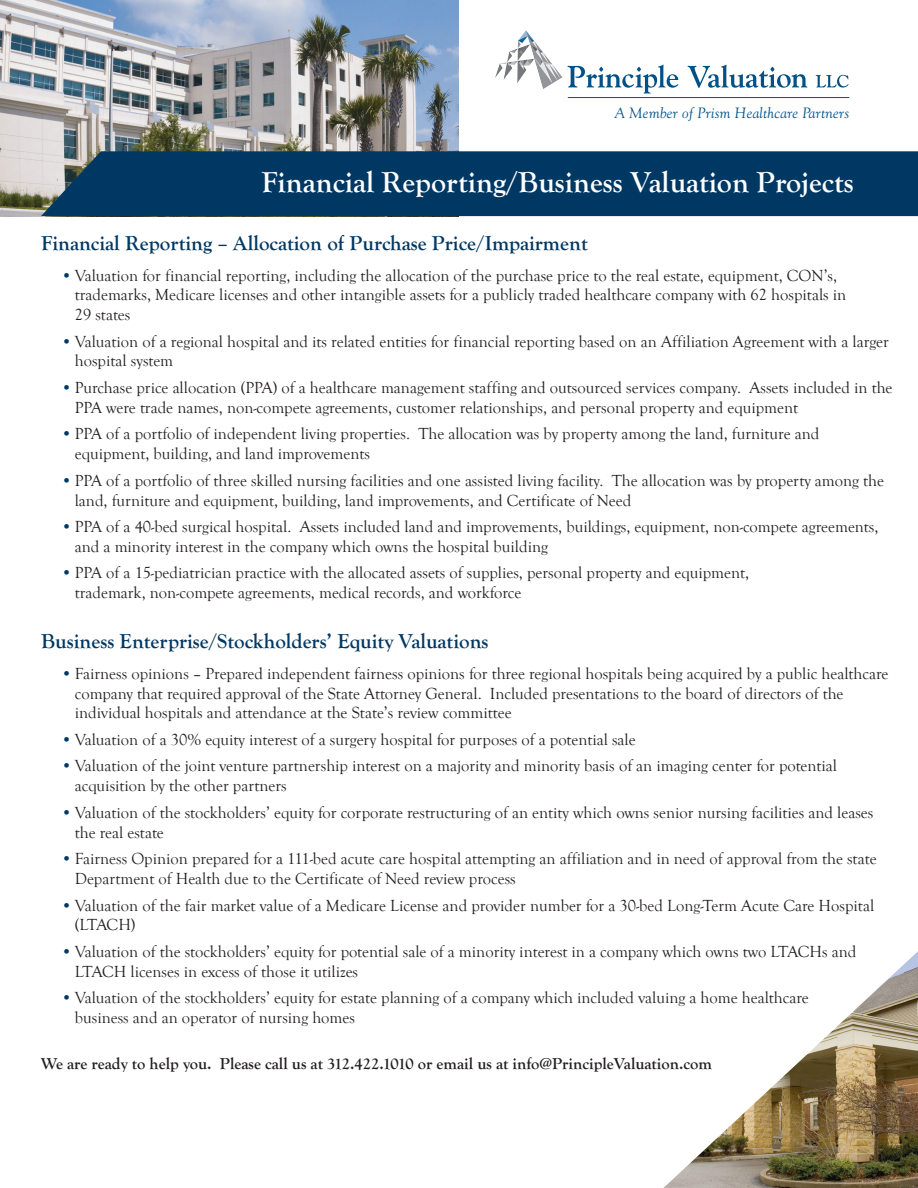
<style>
.page{position:relative;width:918px;height:1188px;background:#fff}
.page>*{position:absolute;margin:0;border:0;box-sizing:border-box;transform-origin:0 0}
.t1{font:700 30px "Goudy Old Style T";color:#fff}
.Sub_Titles{font:700 21px "Goudy Old Style T";color:#003864}
.t2{font:16.5px/19.8px "Goudy Old Style T";color:#231f20}
.Call_to_action_botto{font:700 16.5px "Goudy Old Style T";color:#231f20}
.t3{font:italic 14.85px "Goudy";letter-spacing:.02em;color:#005187}
.s1{color:#003864}
</style>
<div class="page">
<img style="left:0;top:0;width:459px;height:216px">
<div style="left:41px;top:151px;width:877px;height:65px;background:#003864"></div>
<img style="left:663px;top:951px;width:255px;height:237px">
<svg style="left:688px;top:65px;width:119px;height:23px"></svg>
<svg style="left:816px;top:75px;width:33px;height:13px"></svg>
<hr style="left:568px;top:97px;width:281px;height:1px;background:#005187">
<svg style="left:495px;top:30px;width:183px;height:64px"></svg>
<p class="t3" style="left:615px;top:104px;width:236px">A Member of Prism Healthcare Partners</p>
<p class="t1" style="left:261px;top:165px;width:594px">Financial Reporting/Business Valuation Projects</p>
<p class="Sub_Titles" style="left:41px;top:231px;width:548px">Financial Reporting – Allocation of Purchase Price/Impairment</p>
<p class="t2" style="left:75px;top:266px;width:773px;text-indent:-14px"><span class="s1">•</span>Valuation for financial reporting, including the allocation of the purchase price to the real estate, equipment, CON’s, trademarks, Medicare licenses and other intangible assets for a publicly traded healthcare company with 62 hospitals in<br>29 states</p>
<p class="t2" style="left:75px;top:332px;width:816px;text-indent:-14px"><span class="s1">•</span>Valuation of a regional hospital and its related entities for financial reporting based on an Affiliation Agreement with a larger hospital system</p>
<p class="t2" style="left:75px;top:378px;width:819px;text-indent:-14px"><span class="s1">•</span>Purchase price allocation (PPA) of a healthcare management staffing and outsourced services company. Assets included in the<br>PPA were trade names, non-compete agreements, customer relationships, and personal property and equipment</p>
<p class="t2" style="left:75px;top:424px;width:746px;text-indent:-14px"><span class="s1">•</span>PPA of a portfolio of independent living properties. The allocation was by property among the land, furniture and equipment, building, and land improvements</p>
<p class="t2" style="left:75px;top:471px;width:811px;text-indent:-14px"><span class="s1">•</span>PPA of a portfolio of three skilled nursing facilities and one assisted living facility. The allocation was by property among the land, furniture and equipment, building, land improvements, and Certificate of Need</p>
<p class="t2" style="left:75px;top:517px;width:805px;text-indent:-14px"><span class="s1">•</span>PPA of a 40-bed surgical hospital. Assets included land and improvements, buildings, equipment, non-compete agreements, and a minority interest in the company which owns the hospital building</p>
<p class="t2" style="left:75px;top:563px;width:676px;text-indent:-14px"><span class="s1">•</span>PPA of a 15-pediatrician practice with the allocated assets of supplies, personal property and equipment, trademark, non-compete agreements, medical records, and workforce</p>
<p class="Sub_Titles" style="left:41px;top:629px;width:449px">Business Enterprise/Stockholders’ Equity Valuations</p>
<p class="t2" style="left:75px;top:664px;width:815px;text-indent:-14px"><span class="s1">•</span>Fairness opinions – Prepared independent fairness opinions for three regional hospitals being acquired by a public healthcare company that required approval of the State Attorney General. Included presentations to the board of directors of the individual hospitals and attendance at the State’s review committee</p>
<p class="t2" style="left:61px;top:730px;width:576px"><span class="s1">•</span>Valuation of a 30% equity interest of a surgery hospital for purposes of a potential sale</p>
<p class="t2" style="left:75px;top:757px;width:764px;text-indent:-14px"><span class="s1">•</span>Valuation of the joint venture partnership interest on a majority and minority basis of an imaging center for potential acquisition by the other partners</p>
<p class="t2" style="left:75px;top:803px;width:800px;text-indent:-14px"><span class="s1">•</span>Valuation of the stockholders’ equity for corporate restructuring of an entity which owns senior nursing facilities and leases the real estate</p>
<p class="t2" style="left:75px;top:849px;width:803px;text-indent:-14px"><span class="s1">•</span>Fairness Opinion prepared for a 111-bed acute care hospital attempting an affiliation and in need of approval from the state<br>Department of Health due to the Certificate of Need review process</p>
<p class="t2" style="left:75px;top:896px;width:801px;text-indent:-14px"><span class="s1">•</span>Valuation of the fair market value of a Medicare License and provider number for a 30-bed Long-Term Acute Care Hospital (LTACH)</p>
<p class="t2" style="left:75px;top:942px;width:783px;text-indent:-14px"><span class="s1">•</span>Valuation of the stockholders’ equity for potential sale of a minority interest in a company which owns two LTACHs and<br>LTACH licenses in excess of those it utilizes</p>
<p class="t2" style="left:75px;top:988px;width:736px;text-indent:-14px"><span class="s1">•</span>Valuation of the stockholders’ equity for estate planning of a company which included valuing a home healthcare business and an operator of nursing homes</p>
<p class="Call_to_action_botto" style="left:41px;top:1055px;width:673px">We are ready to help you. Please call us at 312.422.1010 or email us at info@PrincipleValuation.com</p>
</div>
